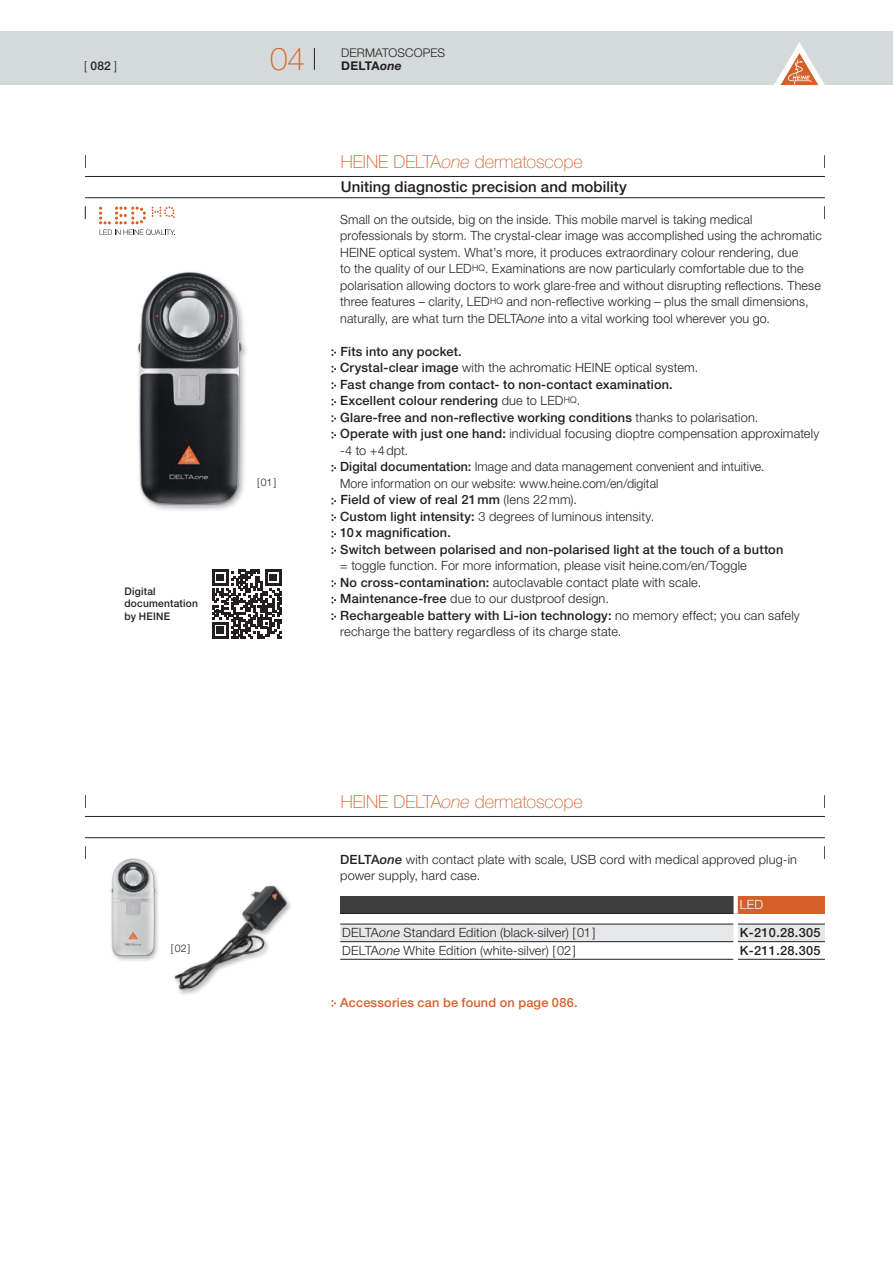
<style>
.page{position:relative;width:893px;height:1263px;background:#fff}
.page>*{position:absolute;margin:0;border:0;box-sizing:border-box;transform-origin:0 0}
.t1{font:100 31.5px "Helvetica Neue LT Std";color:#d66029}
.t2{font:100 18px "Helvetica Neue LT Std";color:#d66029}
.Produkt_subline{font:500 15px "Helvetica Neue LT Std";letter-spacing:.005em;color:#231f20}
.Bullet{font:300 12.75px/16.5px "Helvetica Neue LT Std";letter-spacing:.01em;color:#231f20}
.Bullet-2{font:500 12.75px "Helvetica Neue LT Std";letter-spacing:.015em;color:#231f20}
.Einleitung{font:300 12.75px/16.5px "Helvetica Neue LT Std";letter-spacing:.015em;color:#231f20}
.t3{font:500 12.75px "Helvetica Neue LT Std";letter-spacing:.015em;color:#d66029}
.Einleitung-2{font:500 12.75px "Helvetica Neue LT Std";letter-spacing:.025em;color:#231f20}
.Einleitung-3{font:300 12.75px "Helvetica Neue LT Std";color:#fff}
.Kolumnentitel{font:300 12px "Helvetica Neue LT Std";letter-spacing:.005em;color:#231f20}
.Kolumnentitel-2{font:700 12px "Helvetica Neue LT Std";letter-spacing:-.015em;color:#231f20}
.t4{font:500 12px "Helvetica Neue LT Std";color:#231f20}
.Bullet-3{font:500 10.5px/12.6px "Helvetica Neue LT Std";letter-spacing:.02em;color:#231f20}
.Einleitung-4{font:300 10.5px "Helvetica Neue LT Std";color:#231f20}
.s1{font-weight:300}
.s2{font-style:italic}
.s3{font-weight:500}
.s4{font-weight:500;font-style:italic}
</style>
<div class="page">
<div style="left:0;top:32px;width:893px;height:53px;background:#d4d9d9"></div>
<svg style="left:314px;top:48px;width:1px;height:22px"></svg>
<svg style="left:774px;top:42px;width:51px;height:43px"></svg>
<div style="left:136px;top:270px;width:113px;height:243px;background:#231f20;opacity:.35"></div>
<img style="left:138px;top:272px;width:103px;height:232px">
<div style="left:109px;top:856px;width:52px;height:106px;background:#231f20;opacity:.35"></div>
<div style="left:111px;top:858px;width:44px;height:98px;background:#231f20;opacity:.35"></div>
<img style="left:112px;top:859px;width:43px;height:96px">
<div style="left:172px;top:883px;width:122px;height:113px;background:#231f20;opacity:.35"></div>
<svg style="left:159px;top:882px;width:135px;height:110px"></svg>
<img style="left:175px;top:886px;width:112px;height:105px">
<hr style="left:85px;top:176px;width:740px;height:1px;background:#231f20">
<hr style="left:85px;top:197px;width:740px;height:1px;background:#231f20">
<svg style="left:85px;top:155px;width:1px;height:13px"></svg>
<svg style="left:85px;top:206px;width:1px;height:13px"></svg>
<svg style="left:824px;top:155px;width:1px;height:13px"></svg>
<svg style="left:824px;top:206px;width:1px;height:13px"></svg>
<svg style="left:332px;top:349px;width:4px;height:7px"></svg>
<svg style="left:332px;top:366px;width:4px;height:6px"></svg>
<svg style="left:332px;top:382px;width:4px;height:7px"></svg>
<svg style="left:332px;top:399px;width:4px;height:6px"></svg>
<svg style="left:332px;top:415px;width:4px;height:7px"></svg>
<svg style="left:332px;top:432px;width:4px;height:6px"></svg>
<svg style="left:332px;top:465px;width:4px;height:6px"></svg>
<svg style="left:332px;top:498px;width:4px;height:6px"></svg>
<svg style="left:332px;top:514px;width:4px;height:7px"></svg>
<svg style="left:332px;top:531px;width:4px;height:6px"></svg>
<svg style="left:332px;top:547px;width:4px;height:7px"></svg>
<svg style="left:332px;top:580px;width:4px;height:7px"></svg>
<svg style="left:332px;top:597px;width:4px;height:6px"></svg>
<svg style="left:332px;top:613px;width:4px;height:7px"></svg>
<hr style="left:85px;top:816px;width:740px;height:1px;background:#231f20">
<hr style="left:85px;top:837px;width:740px;height:1px;background:#231f20">
<svg style="left:85px;top:795px;width:1px;height:13px"></svg>
<svg style="left:85px;top:846px;width:1px;height:13px"></svg>
<svg style="left:824px;top:795px;width:1px;height:13px"></svg>
<svg style="left:824px;top:846px;width:1px;height:13px"></svg>
<svg style="left:332px;top:1000px;width:4px;height:6px"></svg>
<svg style="left:212px;top:569px;width:70px;height:70px"></svg>
<svg style="left:99px;top:206px;width:76px;height:29px"></svg>
<div style="left:340px;top:896px;width:396px;height:17px;background:#3e3e3f"></div>
<div style="left:736px;top:896px;width:89px;height:17px;background:#d66029"></div>
<div style="left:340px;top:925px;width:485px;height:16px;background:#e6e7e9"></div>
<hr style="left:738px;top:924px;width:87px;height:1px;background:#231f20">
<hr style="left:738px;top:941px;width:87px;height:1px;background:#231f20">
<hr style="left:738px;top:959px;width:87px;height:1px;background:#231f20">
<div style="left:733px;top:896px;width:5px;height:17px;background:#fff"></div>
<hr style="left:340px;top:924px;width:393px;height:1px;background:#231f20">
<hr style="left:340px;top:941px;width:393px;height:1px;background:#231f20">
<hr style="left:340px;top:959px;width:393px;height:1px;background:#231f20">
<hr style="left:738px;top:913px;width:87px;height:1px;background:#d66029">
<hr style="left:340px;top:913px;width:393px;height:1px;background:#231f20">
<div style="left:733px;top:924px;width:5px;height:18px;background:#fff"></div>
<p class="t4" style="left:84px;top:58px;width:34px"><span class="s1">[</span> 082 <span class="s1">]</span></p>
<p class="Bullet-3" style="left:124px;top:584px;width:75px">Digital documentation by HEINE</p>
<h1 class="t1" style="left:270px;top:41px;width:36px">04</h1>
<p class="Einleitung-4" style="left:257px;top:476px;width:21px">[01]</p>
<p class="Kolumnentitel" style="left:341px;top:45px;width:105px">DERMATOSCOPES</p>
<p class="Kolumnentitel-2" style="left:341px;top:58px;width:62px">DELTA<span class="s2">one</span></p>
<p class="t2" style="left:341px;top:151px;width:243px">HEINE DELTA<span class="s2">one</span> dermatoscope</p>
<p class="Produkt_subline" style="left:341px;top:178px;width:288px">Uniting diagnostic precision and mobility</p>
<p class="Bullet" style="left:340px;top:211px;width:483px">Small on the outside, big on the inside. This mobile marvel is taking medical professionals by storm. The crystal-clear image was accomplished using the achromatic HEINE optical system. What’s more, it produces extraordinary colour rendering, due<br>to the quality of our LED<sup>HQ</sup>. Examinations are now particularly comfortable due to the polarisation allowing doctors to work glare-free and without disrupting reflections. These three features – clarity, LED<sup>HQ</sup> and non-reflective working – plus the small dimensions, naturally, are what turn the DELTA<span class="s2">one</span> into a vital working tool wherever you go.</p>
<p class="Bullet-2" style="left:340px;top:344px;width:123px">Fits into any pocket.</p>
<p class="Bullet" style="left:340px;top:359px;width:360px"><span class="s3">Crystal-clear image</span> with the achromatic HEINE optical system.</p>
<p class="Bullet-2" style="left:340px;top:377px;width:334px">Fast change from contact- to non-contact examination.</p>
<p class="Bullet-2" style="left:340px;top:393px;width:241px">Excellent colour rendering <span class="s1">due to LED</span><sup>HQ</sup><span class="s1">.</span></p>
<p class="Bullet-2" style="left:340px;top:410px;width:420px">Glare-free and non-reflective working conditions <span class="s1">thanks to polarisation.</span></p>
<p class="Bullet" style="left:340px;top:425px;width:481px"><span class="s3">Operate with just one hand:</span> individual focusing dioptre compensation approximately -4 to +4dpt.</p>
<p class="Bullet" style="left:340px;top:458px;width:426px"><span class="s3">Digital documentation:</span> Image and data management convenient and intuitive.<br>More information on our website: www.heine.com/en/digital</p>
<p class="Bullet-2" style="left:340px;top:492px;width:238px">Field of view of real 21mm <span class="s1">(lens 22mm).</span></p>
<p class="Bullet" style="left:340px;top:508px;width:316px"><span class="s3">Custom light intensity:</span> 3 degrees of luminous intensity.</p>
<p class="Bullet-2" style="left:340px;top:525px;width:112px">10x magnification.</p>
<p class="Bullet" style="left:340px;top:541px;width:445px"><span class="s3">Switch between polarised and non-polarised light at the touch of a button </span>= toggle function. For more information, please visit heine.com/en/Toggle</p>
<p class="Bullet" style="left:340px;top:574px;width:363px"><span class="s3">No cross-contamination:</span> autoclavable contact plate with scale.</p>
<p class="Bullet" style="left:340px;top:590px;width:270px"><span class="s3">Maintenance-free</span> due to our dustproof design.</p>
<p class="Bullet" style="left:340px;top:607px;width:461px"><span class="s3">Rechargeable battery with Li-ion technology:</span> no memory effect; you can safely recharge the battery regardless of its charge state.</p>
<p class="Einleitung-4" style="left:171px;top:941px;width:21px">[02]</p>
<p class="t2" style="left:341px;top:791px;width:243px">HEINE DELTA<span class="s2">one</span> dermatoscope</p>
<p class="Einleitung" style="left:340px;top:851px;width:458px"><span class="s3">DELTA</span><span class="s4">one</span> with contact plate with scale, USB cord with medical approved plug-in power supply, hard case.</p>
<p class="Einleitung-3" style="left:740px;top:897px;width:25px">LED</p>
<p class="Bullet" style="left:342px;top:924px;width:255px">DELTA<span class="s2">one</span> Standard Edition (black-silver) [01]</p>
<p class="Einleitung-2" style="left:740px;top:925px;width:82px">K-210.28.305</p>
<p class="Bullet" style="left:342px;top:942px;width:235px">DELTA<span class="s2">one</span> White Edition (white-silver) [02]</p>
<p class="Einleitung-2" style="left:740px;top:943px;width:82px">K-211.28.305</p>
<p class="t3" style="left:340px;top:994px;width:239px">Accessories can be found on page 086.</p>
</div>
